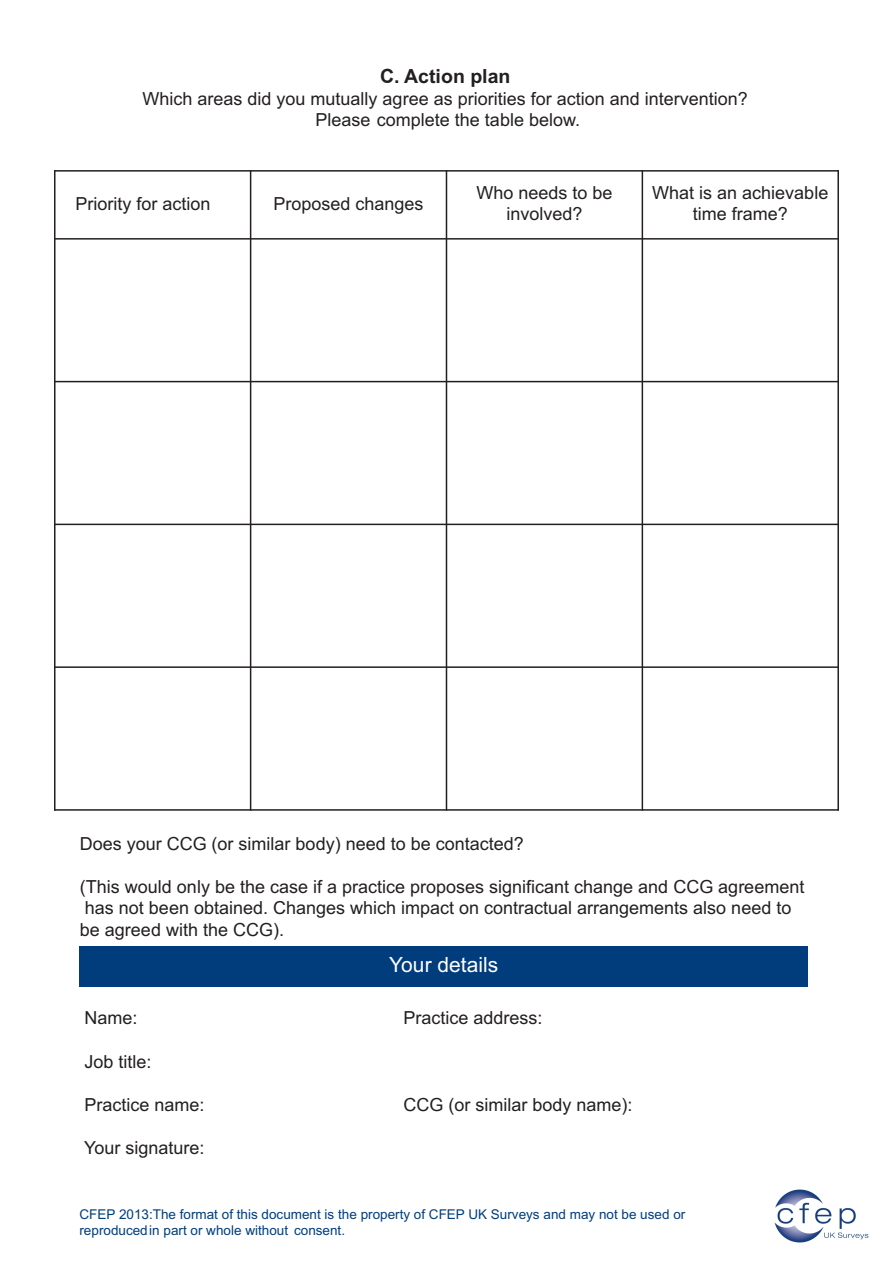
<style>
.page{position:relative;width:893px;height:1263px;background:#fff}
.page>*{position:absolute;margin:0;border:0;box-sizing:border-box;transform-origin:0 0}
.t1{font:21px "Arial";color:#fff}
.t2{font:700 19.5px "Arial";color:#231f20}
.t3{font:18px/21.6px "Arial";color:#231f20;text-align:center}
.t4{font:13.5px/16.2px "Arial";color:#013d7d}
.s1{font-style:inherit}
</style>
<div class="page">
<img style="left:774px;top:1189px;width:95px;height:54px">
<div style="left:80px;top:946px;width:728px;height:40px;background:#013d7d"></div>
<hr style="left:54px;top:170px;width:2px;height:641px;background:#231f20">
<hr style="left:250px;top:170px;width:1px;height:641px;background:#231f20">
<hr style="left:446px;top:170px;width:1px;height:641px;background:#231f20">
<hr style="left:642px;top:170px;width:1px;height:641px;background:#231f20">
<hr style="left:837px;top:170px;width:2px;height:641px;background:#231f20">
<hr style="left:54px;top:170px;width:785px;height:2px;background:#231f20">
<hr style="left:54px;top:238px;width:785px;height:2px;background:#231f20">
<hr style="left:54px;top:381px;width:785px;height:1px;background:#231f20">
<hr style="left:54px;top:524px;width:785px;height:1px;background:#231f20">
<hr style="left:54px;top:666px;width:785px;height:2px;background:#231f20">
<hr style="left:54px;top:809px;width:785px;height:2px;background:#231f20">
<p class="t2" style="left:380px;top:65px;width:132px">C. Action plan</p>
<p class="t3" style="left:143px;top:88px;width:607px;line-height:20.9px">Which areas did you mutually agree as priorities for action and intervention?<br>Please complete the table below.</p>
<p class="t3" style="left:76px;top:192px;width:137px">Priority for action</p>
<p class="t3" style="left:273px;top:192px;width:152px">Proposed changes</p>
<p class="t3" style="left:476px;top:182px;width:138px">Who needs to be involved?</p>
<p class="t3" style="left:652px;top:182px;width:178px">What is an achievable time frame?</p>
<p class="t3" style="left:80px;top:833px;width:445px">Does your <span class="s1">CCG</span> (or similar body) need to be contacted?</p>
<p class="t3" style="left:80px;top:876px;width:726px;text-align:left">(This would only be the case if a practice proposes significant change and <span class="s1">CCG</span> agreement has not been obtained. Changes which impact on contractual arrangements also need to be agreed with the <span class="s1">CCG</span>).</p>
<p class="t1" style="left:389px;top:952px;width:110px">Your details</p>
<p class="t3" style="left:85px;top:1007px;width:55px">Name:</p>
<p class="t3" style="left:403px;top:1007px;width:141px">Practice address:</p>
<p class="t3" style="left:85px;top:1050px;width:69px">Job title:</p>
<p class="t3" style="left:84px;top:1094px;width:122px">Practice name:</p>
<p class="t3" style="left:403px;top:1094px;width:230px"><span class="s1">CCG</span> (or similar body name):</p>
<p class="t3" style="left:84px;top:1137px;width:122px">Your signature:</p>
<p class="t4" style="left:79px;top:1206px;width:607px">CFEP 201<span class="s1">3</span>:The format of this document is the property of CFEP UK Surveys and may not be used or reproducedin part or whole without consent.</p>
</div>
